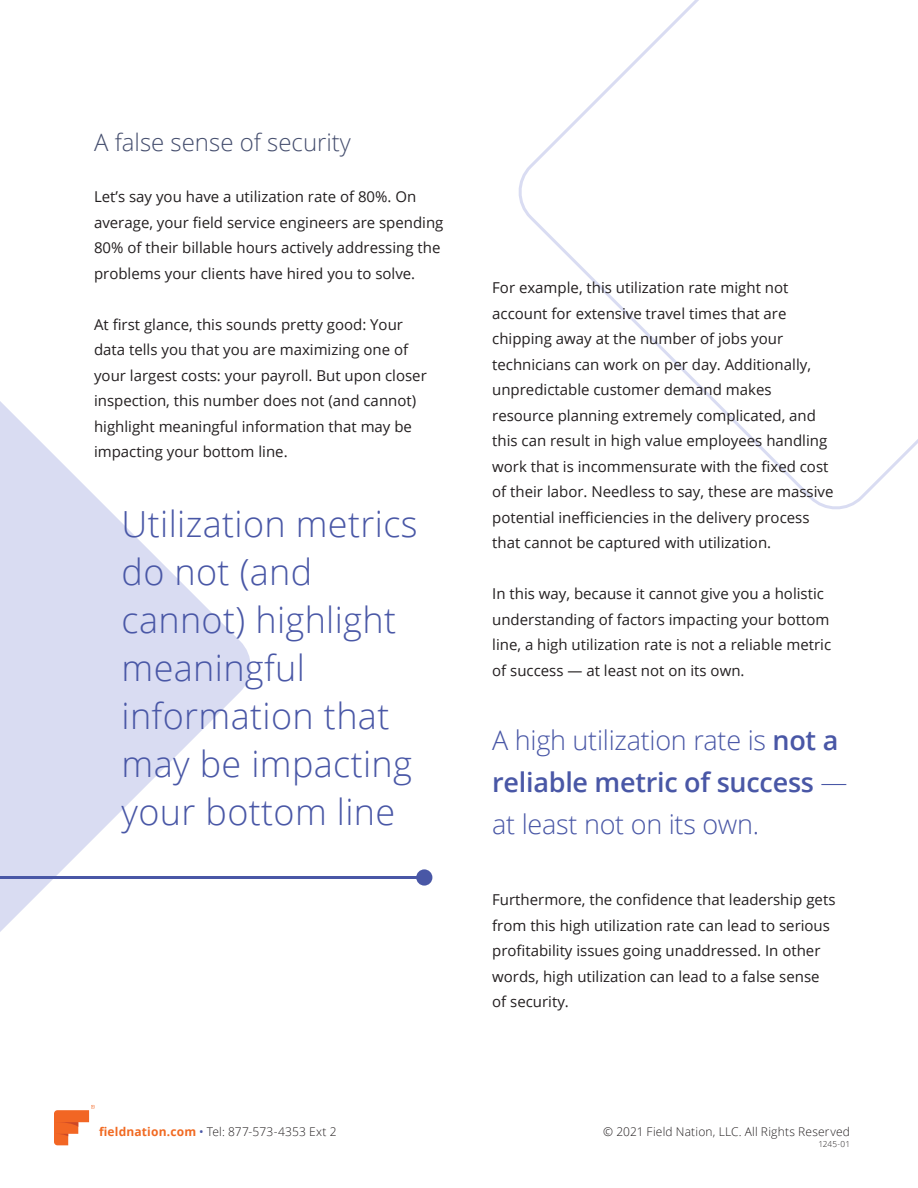
<style>
.page{position:relative;width:918px;height:1188px;background:#fff}
.page>*{position:absolute;margin:0;border:0;box-sizing:border-box;transform-origin:0 0}
.t1{font:300 36px/48px "Open Sans";letter-spacing:.01em;color:#4957a6}
.t2{font:300 27px/42px "Open Sans";letter-spacing:-.01em;color:#4957a6}
.t3{font:300 24px "Open Sans";color:#454e6e}
.t4{font:15px/25.5px "Open Sans";color:#231f20}
.t5{font:300 12px "Open Sans";letter-spacing:.015em;color:#231f20}
.t6{font:300 8.25px "Open Sans";color:#231f20}
.s1{font-weight:600}
.s2{font-weight:700;color:#f16a22}
.s3{font-weight:400;color:#4957a6}
</style>
<div class="page">
<svg style="left:518px;top:0;width:400px;height:510px"></svg>
<svg style="left:0;top:401px;width:251px;height:531px;fill:#d9dcf2"></svg>
<hr style="left:0;top:876px;width:429px;height:3px;background:#4957a6">
<div style="left:416px;top:869px;width:16px;height:17px;background:#4957a6;border-radius:50%"></div>
<svg style="left:54px;top:1105px;width:40px;height:40px"></svg>
<p class="t3" style="left:94px;top:126px;width:258px">A false sense of security</p>
<p class="t4" style="left:94px;top:184px;width:351px">Let’s say you have a utilization rate of 80%. On average, your field service engineers are spending 80% of their billable hours actively addressing the problems your clients have hired you to solve.</p>
<p class="t4" style="left:94px;top:311px;width:334px">At first glance, this sounds pretty good: Your data tells you that you are maximizing one of your largest costs: your payroll. But upon closer inspection, this number does not (and cannot) highlight meaningful information that may be impacting your bottom line.</p>
<p class="t1" style="left:122px;top:499px;width:298px">Utilization metrics do not (and cannot) highlight meaningful information that may be impacting your bottom line</p>
<p class="t4" style="left:492px;top:275px;width:343px">For example, this utilization rate might not account for extensive travel times that are chipping away at the number of jobs your technicians can work on per day. Additionally, unpredictable customer demand makes resource planning extremely complicated, and this can result in high value employees handling work that is incommensurate with the fixed cost of their labor. Needless to say, these are massive potential inefficiencies in the delivery process that cannot be captured with utilization.</p>
<p class="t4" style="left:492px;top:581px;width:340px">In this way, because it cannot give you a holistic understanding of factors impacting your bottom line, a high utilization rate is not a reliable metric of success — at least not on its own.</p>
<p class="t2" style="left:492px;top:719px;width:357px">A high utilization rate is <span class="s1">not a reliable metric of success</span> — at least not on its own.</p>
<p class="t4" style="left:492px;top:887px;width:345px">Furthermore, the confidence that leadership gets from this high utilization rate can lead to serious profitability issues going unaddressed. In other words, high utilization can lead to a false sense</p>
<p class="t4" style="left:492px;top:989px;width:78px">of security.</p>
<p class="t5" style="left:99px;top:1123px;width:239px"><span class="s2">fieldnation.com</span> <span class="s3">•</span> Tel: 877-573-4353 Ext 2</p>
<p class="t5" style="left:603px;top:1123px;width:248px">© 2021 Field Nation, LLC. All Rights Reserved</p>
<p class="t6" style="left:819px;top:1139px;width:33px">1245-01</p>
</div>
